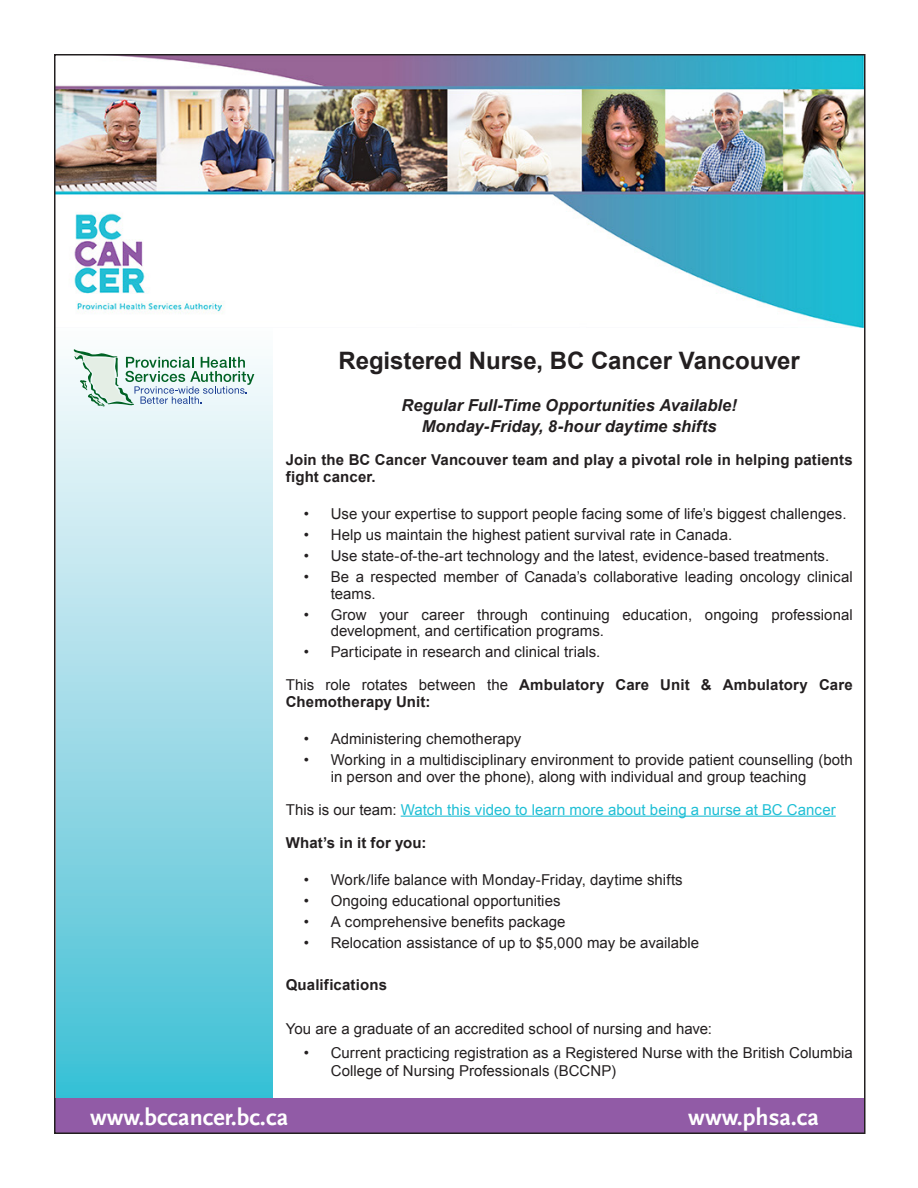
<style>
.page{position:relative;width:918px;height:1188px;background:#fff}
.page>*{position:absolute;margin:0;border:0;box-sizing:border-box;transform-origin:0 0}
.t1{font:700 24px "Arial";color:#231f20}
.t2{font:700 24px "Scala Sans";color:#fff}
.t3{font:italic 700 16.5px/21px "Arial";color:#231f20;text-align:center}
.t4{font:15px/16.5px "Arial";letter-spacing:.005em;color:#231f20}
.t5{font:700 15px/16.5px "Arial";letter-spacing:.01em;color:#231f20}
.t6{font:15px "Arial";letter-spacing:.005em;color:#1fbfd5}
.s1{font-weight:400}
.s2{color:#231f20}
</style>
<div class="page">
<div style="left:56px;top:324px;width:216px;height:792px;background:linear-gradient(to bottom,#fffcfd,#3bbdd3)"></div>
<div style="left:54px;top:1098px;width:810px;height:36px;background:#915ba6"></div>
<img style="left:57px;top:57px;width:806px;height:271px">
<svg style="left:74px;top:349px;width:180px;height:58px"></svg>
<hr style="left:401px;top:816px;width:435px;height:1px;background:#1fbfd5">
<h1 class="t1" style="left:339px;top:345px;width:463px">Registered Nurse, BC Cancer Vancouver</h1>
<p class="t3" style="left:402px;top:395px;width:337px">Regular Full-Time Opportunities Available!<br>Monday-Friday, 8-hour daytime shifts</p>
<p class="t5" style="left:286px;top:452px;width:569px">Join the BC Cancer Vancouver team and play a pivotal role in helping patients fight cancer.</p>
<p class="t4" style="left:304px;top:506px;width:544px">• Use your expertise to support people facing some of life’s biggest challenges.</p>
<p class="t4" style="left:304px;top:527px;width:430px">• Help us maintain the highest patient survival rate in Canada.</p>
<p class="t4" style="left:304px;top:548px;width:527px">• Use state-of-the-art technology and the latest, evidence-based treatments.</p>
<p class="t4" style="left:331px;top:569px;width:523px;text-indent:-27px">• Be a respected member of Canada’s collaborative leading oncology clinical teams.</p>
<p class="t4" style="left:331px;top:606px;width:524px;text-indent:-27px">• Grow your career through continuing education, ongoing professional development, and certification programs.</p>
<p class="t4" style="left:304px;top:644px;width:298px">• Participate in research and clinical trials.</p>
<p class="t5" style="left:286px;top:677px;width:568px"><span class="s1">This role rotates between the</span> Ambulatory Care Unit &amp; Ambulatory Care<br>Chemotherapy Unit:</p>
<p class="t4" style="left:304px;top:731px;width:219px">• Administering chemotherapy</p>
<p class="t4" style="left:331px;top:752px;width:523px;text-indent:-27px">• Working in a multidisciplinary environment to provide patient counselling (both in person and over the phone), along with individual and group teaching</p>
<p class="t6" style="left:286px;top:799px;width:551px"><span class="s2">This is our team:</span> Watch this video to learn more about being a nurse at BC Cancer</p>
<p class="t5" style="left:286px;top:835px;width:142px">What’s in it for you:</p>
<p class="t4" style="left:304px;top:872px;width:381px">• Work/life balance with Monday-Friday, daytime shifts</p>
<p class="t4" style="left:304px;top:893px;width:258px">• Ongoing educational opportunities</p>
<p class="t4" style="left:304px;top:914px;width:263px">• A comprehensive benefits package</p>
<p class="t4" style="left:304px;top:935px;width:397px">• Relocation assistance of up to $5,000 may be available</p>
<p class="t5" style="left:286px;top:977px;width:103px">Qualifications</p>
<p class="t4" style="left:286px;top:1020px;width:428px">You are a graduate of an accredited school of nursing and have:</p>
<p class="t4" style="left:331px;top:1043px;width:524px;line-height:18px;text-indent:-27px">• Current practicing registration as a Registered Nurse with the British Columbia<br>College of Nursing Professionals (BCCNP)</p>
<h1 class="t2" style="left:90px;top:1104px;width:200px">www.bccancer.bc.ca</h1>
<h1 class="t2" style="left:688px;top:1104px;width:132px">www.phsa.ca</h1>
</div>
